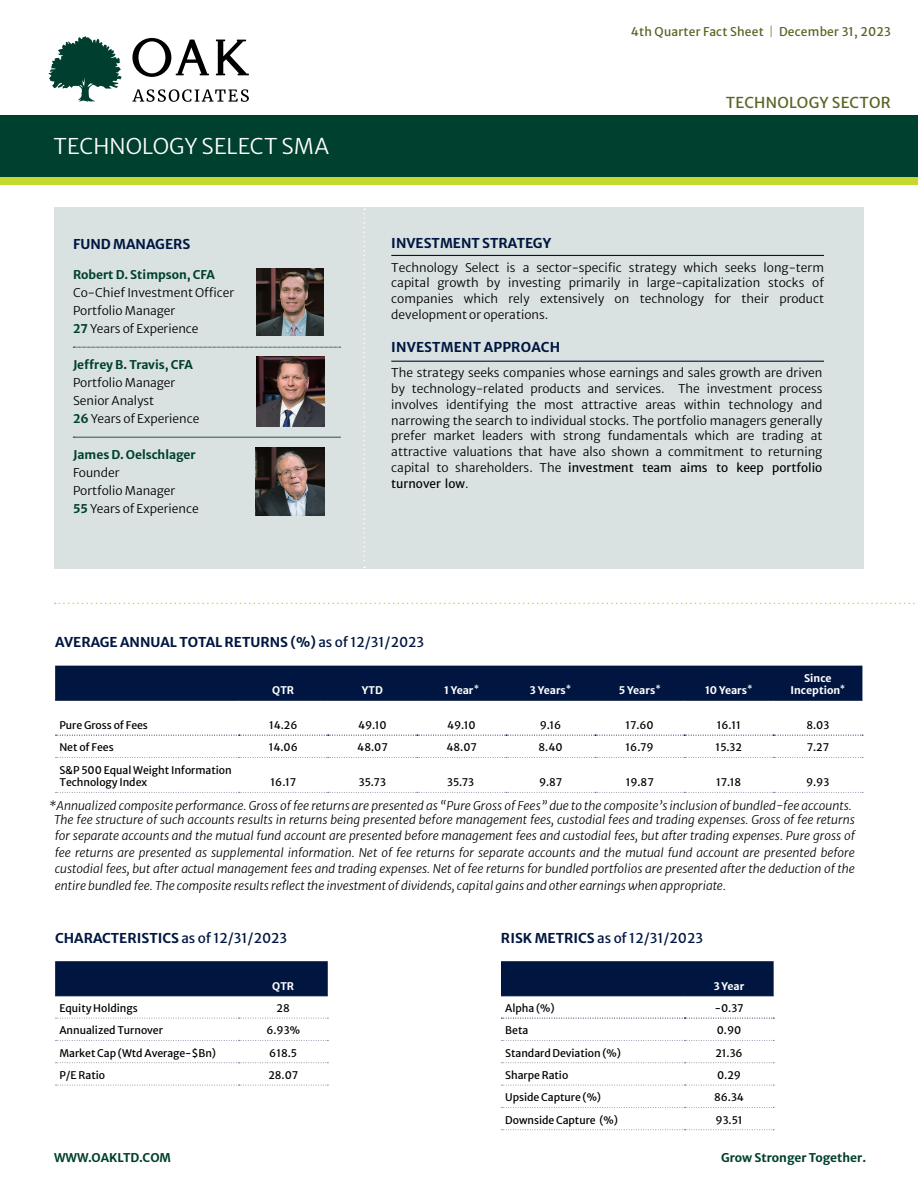
<style>
.page{position:relative;width:918px;height:1188px;background:#fff}
.page>*{position:absolute;margin:0;border:0;box-sizing:border-box;transform-origin:0 0}
.t1{font:21.6px "Merriweather Sans";letter-spacing:.005em;color:#fff}
.t2{font:15px "Merriweather Sans";letter-spacing:.02em;color:#576423}
.t3{font:700 13.5px "Merriweather Sans";color:#001641}
.t4{font:13.5px "Merriweather Sans";color:#001641}
.t5{font:12px/15.8px "Merriweather Sans";color:#000}
.t6{font:italic 12px/16.5px "Merriweather Sans";color:#000;text-align:center}
.t7{font:700 12px "Merriweather Sans";color:#00402f}
.t8{font:12px "Merriweather Sans";letter-spacing:.02em;color:#576423}
.t9{font:10.5px/12.6px "Merriweather Sans";letter-spacing:-.005em;color:#000}
.t10{font:700 10.5px/12px "Merriweather Sans";color:#fff;text-align:center}
.s1{color:#a1aa7e}
.s2{font-weight:700;color:#00402f}
.s3{font-weight:400}
.s4{font-weight:700}
</style>
<div class="page">
<div style="left:0;top:137px;width:918px;height:48px;background:#c4d82e"></div>
<div style="left:0;top:115px;width:918px;height:62px;background:#00402f"></div>
<svg style="left:216px;top:40px;width:33px;height:35px"></svg>
<svg style="left:132px;top:38px;width:77px;height:39px"></svg>
<svg style="left:132px;top:89px;width:117px;height:13px"></svg>
<svg style="left:48px;top:36px;width:74px;height:66px"></svg>
<div style="left:54px;top:207px;width:810px;height:362px;background:#d9e2e0"></div>
<hr style="left:391px;top:255px;width:433px;height:1px;background:#001641">
<hr style="left:391px;top:361px;width:433px;height:1px;background:#001641">
<svg style="left:73px;top:347px;width:268px;height:1px"></svg>
<svg style="left:73px;top:437px;width:268px;height:1px"></svg>
<div style="left:55px;top:666px;width:807px;height:34px;background:#001641"></div>
<hr style="left:55px;top:700px;width:184px;height:1px;background:#001641">
<hr style="left:239px;top:700px;width:89px;height:1px;background:#001641">
<hr style="left:328px;top:700px;width:89px;height:1px;background:#001641">
<hr style="left:417px;top:700px;width:89px;height:1px;background:#001641">
<hr style="left:506px;top:700px;width:89px;height:1px;background:#001641">
<hr style="left:595px;top:700px;width:89px;height:1px;background:#001641">
<hr style="left:684px;top:700px;width:89px;height:1px;background:#001641">
<hr style="left:773px;top:700px;width:89px;height:1px;background:#001641">
<svg style="left:56px;top:735px;width:807px;height:1px"></svg>
<svg style="left:56px;top:757px;width:807px;height:1px"></svg>
<svg style="left:56px;top:792px;width:807px;height:1px"></svg>
<div style="left:55px;top:961px;width:273px;height:34px;background:#001641"></div>
<hr style="left:55px;top:995px;width:184px;height:1px;background:#001641">
<hr style="left:239px;top:995px;width:89px;height:1px;background:#001641">
<svg style="left:56px;top:1018px;width:272px;height:1px"></svg>
<svg style="left:56px;top:1040px;width:272px;height:1px"></svg>
<svg style="left:56px;top:1062px;width:272px;height:1px"></svg>
<svg style="left:56px;top:1085px;width:272px;height:1px"></svg>
<div style="left:501px;top:961px;width:273px;height:34px;background:#001641"></div>
<hr style="left:501px;top:995px;width:184px;height:1px;background:#001641">
<hr style="left:685px;top:995px;width:89px;height:1px;background:#001641">
<svg style="left:501px;top:1018px;width:273px;height:1px"></svg>
<svg style="left:501px;top:1040px;width:273px;height:1px"></svg>
<svg style="left:501px;top:1062px;width:273px;height:1px"></svg>
<svg style="left:501px;top:1085px;width:273px;height:1px"></svg>
<svg style="left:501px;top:1107px;width:273px;height:1px"></svg>
<svg style="left:501px;top:1129px;width:273px;height:1px"></svg>
<svg style="left:363px;top:208px;width:2px;height:360px"></svg>
<svg style="left:55px;top:603px;width:863px;height:1px"></svg>
<img style="left:256px;top:268px;width:68px;height:67px">
<img style="left:257px;top:357px;width:68px;height:69px">
<img style="left:256px;top:448px;width:68px;height:68px">
<p class="t8" style="left:631px;top:22px;width:262px">4th Quarter Fact Sheet <span class="s1">|</span> December 31, 2023</p>
<h1 class="t1" style="left:54px;top:127px;width:277px">TECHNOLOGY SELECT SMA</h1>
<p class="t3" style="left:73px;top:232px;width:119px">FUND MANAGERS</p>
<p class="t7" style="left:73px;top:265px;width:144px">Robert D. Stimpson, CFA</p>
<p class="t5" style="left:73px;top:283px;width:163px;line-height:18px">Co-Chief Investment Officer<br>Portfolio Manager<br><span class="s2">27</span> Years of Experience</p>
<p class="t7" style="left:73px;top:355px;width:121px">Jeffrey B. Travis, CFA</p>
<p class="t5" style="left:73px;top:373px;width:128px;line-height:18px">Portfolio Manager<br>Senior Analyst<br><span class="s2">26</span> Years of Experience</p>
<p class="t7" style="left:73px;top:445px;width:124px">James D. Oelschlager</p>
<p class="t5" style="left:73px;top:463px;width:127px;line-height:18px">Founder<br>Portfolio Manager<br><span class="s2">55</span> Years of Experience</p>
<p class="t2" style="left:726px;top:89px;width:167px">TECHNOLOGY SECTOR</p>
<p class="t3" style="left:391px;top:231px;width:161px">INVESTMENT STRATEGY</p>
<p class="t5" style="left:391px;top:258px;width:434px;text-align:justify">Technology Select is a sector-specific strategy which seeks long-term capital growth by investing primarily in large-capitalization stocks of companies which rely extensively on technology for their product development or operations.</p>
<p class="t3" style="left:391px;top:336px;width:170px">INVESTMENT APPROACH</p>
<p class="t5" style="left:391px;top:364px;width:433px;text-align:justify">The strategy seeks companies whose earnings and sales growth are driven by technology-related products and services. The investment process involves identifying the most attractive areas within technology and narrowing the search to individual stocks. The portfolio managers generally prefer market leaders with strong fundamentals which are trading at attractive valuations that have also shown a commitment to returning capital to shareholders. The investment team aims to keep portfolio turnover low.</p>
<p class="t3" style="left:55px;top:630px;width:371px">AVERAGE ANNUAL TOTAL RETURNS (%) <span class="s3">as of 12/31/2023</span></p>
<p class="t10" style="left:272px;top:683px;width:23px">QTR</p>
<p class="t10" style="left:362px;top:683px;width:22px">YTD</p>
<p class="t10" style="left:444px;top:683px;width:36px">1 Year<sup>*</sup></p>
<p class="t10" style="left:530px;top:683px;width:43px">3 Years<sup>*</sup></p>
<p class="t10" style="left:619px;top:683px;width:43px">5 Years<sup>*</sup></p>
<p class="t10" style="left:705px;top:683px;width:49px">10 Years<sup>*</sup></p>
<p class="t10" style="left:791px;top:671px;width:56px">Since<br>Inception<sup>*</sup></p>
<p class="t9" style="left:59px;top:718px;width:90px">Pure Gross of Fees</p>
<p class="t9" style="left:269px;top:718px;width:30px">14.26</p>
<p class="t9" style="left:358px;top:718px;width:30px">49.10</p>
<p class="t9" style="left:447px;top:718px;width:30px">49.10</p>
<p class="t9" style="left:540px;top:718px;width:23px">9.16</p>
<p class="t9" style="left:626px;top:718px;width:30px">17.60</p>
<p class="t9" style="left:717px;top:718px;width:25px">16.11</p>
<p class="t9" style="left:806px;top:718px;width:24px">8.03</p>
<p class="t9" style="left:59px;top:740px;width:56px">Net of Fees</p>
<p class="t9" style="left:269px;top:740px;width:31px">14.06</p>
<p class="t9" style="left:357px;top:740px;width:32px">48.07</p>
<p class="t9" style="left:446px;top:740px;width:32px">48.07</p>
<p class="t9" style="left:539px;top:740px;width:26px">8.40</p>
<p class="t9" style="left:626px;top:740px;width:30px">16.79</p>
<p class="t9" style="left:716px;top:740px;width:28px">15.32</p>
<p class="t9" style="left:807px;top:740px;width:24px">7.27</p>
<p class="t9" style="left:59px;top:762px;width:174px">S&amp;P 500 Equal Weight Information<br>Technology Index</p>
<p class="t9" style="left:271px;top:775px;width:27px">16.17</p>
<p class="t9" style="left:359px;top:775px;width:29px">35.73</p>
<p class="t9" style="left:447px;top:775px;width:29px">35.73</p>
<p class="t9" style="left:539px;top:775px;width:25px">9.87</p>
<p class="t9" style="left:626px;top:775px;width:29px">19.87</p>
<p class="t9" style="left:716px;top:775px;width:27px">17.18</p>
<p class="t9" style="left:806px;top:775px;width:25px">9.93</p>
<p class="t6" style="left:49px;top:797px;width:807px;line-height:14.4px">*Annualized composite performance. Gross of fee returns are presented as “Pure Gross of Fees” due to the composite’s inclusion of bundled-fee accounts.<br>The fee structure of such accounts results in returns being presented before management fees, custodial fees and trading expenses. Gross of fee returns</p>
<p class="t6" style="left:55px;top:826px;width:801px;text-align:justify">for separate accounts and the mutual fund account are presented before management fees and custodial fees, but after trading expenses. Pure gross of fee returns are presented as supplemental information. Net of fee returns for separate accounts and the mutual fund account are presented before custodial fees, but after actual management fees and trading expenses. Net of fee returns for bundled portfolios are presented after the deduction of the entire bundled fee. The composite results reflect the investment of dividends, capital gains and other earnings when appropriate.</p>
<p class="t3" style="left:55px;top:926px;width:233px">CHARACTERISTICS <span class="s3">as of 12/31/2023</span></p>
<p class="t4" style="left:501px;top:926px;width:203px"><span class="s4">RISK METRICS</span> as of 12/31/2023</p>
<p class="t10" style="left:272px;top:979px;width:23px">QTR</p>
<p class="t10" style="left:714px;top:979px;width:32px">3 Year</p>
<p class="t9" style="left:59px;top:1001px;width:80px">Equity Holdings</p>
<p class="t9" style="left:277px;top:1001px;width:15px">28</p>
<p class="t9" style="left:59px;top:1023px;width:105px">Annualized Turnover</p>
<p class="t9" style="left:266px;top:1023px;width:35px">6.93%</p>
<p class="t9" style="left:59px;top:1045px;width:158px">Market Cap (Wtd Average-$Bn)</p>
<p class="t9" style="left:269px;top:1045px;width:29px">618.5</p>
<p class="t9" style="left:59px;top:1068px;width:47px">P/E Ratio</p>
<p class="t9" style="left:268px;top:1068px;width:31px">28.07</p>
<p class="t9" style="left:505px;top:1001px;width:51px">Alpha (%)</p>
<p class="t9" style="left:715px;top:1001px;width:30px">-0.37</p>
<p class="t9" style="left:505px;top:1023px;width:24px">Beta</p>
<p class="t9" style="left:717px;top:1023px;width:26px">0.90</p>
<p class="t9" style="left:505px;top:1045px;width:117px">Standard Deviation (%)</p>
<p class="t9" style="left:715px;top:1045px;width:29px">21.36</p>
<p class="t9" style="left:505px;top:1068px;width:64px">Sharpe Ratio</p>
<p class="t9" style="left:717px;top:1068px;width:25px">0.29</p>
<p class="t9" style="left:505px;top:1090px;width:97px">Upside Capture (%)</p>
<p class="t9" style="left:714px;top:1090px;width:31px">86.34</p>
<p class="t9" style="left:505px;top:1112px;width:114px">Downside Capture (%)</p>
<p class="t9" style="left:716px;top:1112px;width:29px">93.51</p>
<p class="t7" style="left:54px;top:1147px;width:119px">WWW.OAKLTD.COM</p>
<p class="t7" style="left:721px;top:1147px;width:147px">Grow Stronger Together.</p>
</div>
